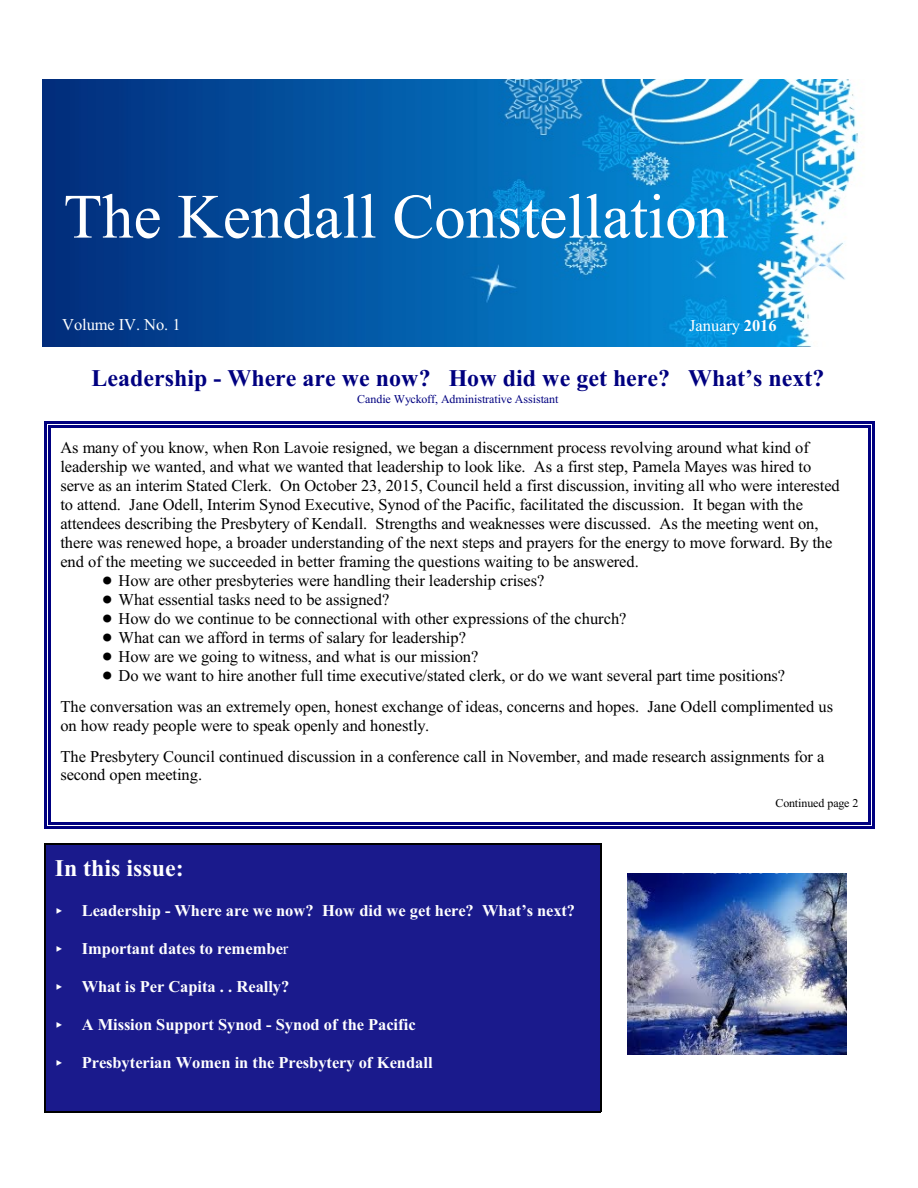
<style>
.page{position:relative;width:918px;height:1188px;background:#fff}
.page>*{position:absolute;margin:0;border:0;box-sizing:border-box;transform-origin:0 0}
.t1{font:63px "Times New Roman";color:#fff}
.t2{font:700 24px "Times New Roman";color:#000080}
.t3{font:700 24px "Times New Roman";color:#fff}
.t4{font:16.5px/19px "Times New Roman";letter-spacing:-.005em;color:#000}
.t5{font:700 16.5px "Times New Roman";color:#fff}
.t6{font:16.5px "Times New Roman";color:#fff}
.t7{font:12px "Times New Roman";letter-spacing:-.005em;color:#000080}
.t8{font:12px "Times New Roman";letter-spacing:-.01em;color:#000}
.s1{font-weight:700}
.s2{font-weight:400}
</style>
<div class="page">
<img style="left:42px;top:79px;width:816px;height:267px">
<div style="left:44px;top:843px;width:557px;height:269px;background:#1a1a8c"></div>
<hr style="left:44px;top:843px;width:2px;height:269px;background:#000">
<hr style="left:600px;top:843px;width:1px;height:269px;background:#000">
<hr style="left:44px;top:843px;width:557px;height:2px;background:#000">
<hr style="left:44px;top:1111px;width:557px;height:1px;background:#000">
<hr style="left:49px;top:426px;width:2px;height:399px;background:#000080">
<hr style="left:868px;top:426px;width:2px;height:399px;background:#000080">
<hr style="left:49px;top:426px;width:821px;height:2px;background:#000080">
<hr style="left:49px;top:822px;width:821px;height:3px;background:#000080">
<hr style="left:44px;top:421px;width:3px;height:408px;background:#000080">
<hr style="left:872px;top:421px;width:3px;height:408px;background:#000080">
<hr style="left:44px;top:421px;width:831px;height:3px;background:#000080">
<hr style="left:44px;top:827px;width:831px;height:2px;background:#000080">
<img style="left:627px;top:874px;width:220px;height:180px">
<h1 class="t1" style="left:64px;top:194px;width:666px">The Kendall Constellation</h1>
<p class="t6" style="left:62px;top:319px;width:120px">Volume IV. No. 1</p>
<h2 class="t2" style="left:92px;top:370px;width:734px">Leadership - Where are we now? How did we get here? What’s next?</h2>
<p class="t7" style="left:357px;top:394px;width:203px">Candie Wyckoff, Administrative Assistant</p>
<p class="t6" style="left:689px;top:320px;width:89px">January <span class="s1">2016</span></p>
<p class="t4" style="left:60px;top:439px;width:750px">As many of you know, when Ron Lavoie resigned, we began a discernment process revolving around what kind of</p>
<p class="t4" style="left:60px;top:458px;width:752px">leadership we wanted, and what we wanted that leadership to look like. As a first step, Pamela Mayes was hired to</p>
<p class="t4" style="left:60px;top:477px;width:781px">serve as an interim Stated Clerk. On October 23, 2015, Council held a first discussion, inviting all who were interested</p>
<p class="t4" style="left:60px;top:496px;width:744px">to attend. Jane Odell, Interim Synod Executive, Synod of the Pacific, facilitated the discussion. It began with the</p>
<p class="t4" style="left:60px;top:515px;width:760px">attendees describing the Presbytery of Kendall. Strengths and weaknesses were discussed. As the meeting went on,</p>
<p class="t4" style="left:60px;top:534px;width:773px">there was renewed hope, a broader understanding of the next steps and prayers for the energy to move forward. By the</p>
<p class="t4" style="left:60px;top:553px;width:580px">end of the meeting we succeeded in better framing the questions waiting to be answered.</p>
<p class="t4" style="left:119px;top:572px;width:427px">How are other presbyteries were handling their leadership crises?</p>
<p class="t4" style="left:119px;top:591px;width:272px">What essential tasks need to be assigned?</p>
<p class="t4" style="left:119px;top:610px;width:510px">How do we continue to be connectional with other expressions of the church?</p>
<p class="t4" style="left:119px;top:629px;width:349px">What can we afford in terms of salary for leadership?</p>
<p class="t4" style="left:119px;top:648px;width:361px">How are we going to witness, and what is our mission?</p>
<p class="t4" style="left:119px;top:667px;width:668px">Do we want to hire another full time executive/stated clerk, or do we want several part time positions?</p>
<p class="t4" style="left:60px;top:698px;width:774px">The conversation was an extremely open, honest exchange of ideas, concerns and hopes. Jane Odell complimented us on how ready people were to speak openly and honestly.</p>
<p class="t4" style="left:60px;top:748px;width:765px">The Presbytery Council continued discussion in a conference call in November, and made research assignments for a second open meeting.</p>
<p class="t8" style="left:775px;top:799px;width:85px">Continued page 2</p>
<h2 class="t3" style="left:55px;top:860px;width:131px">In this issue:</h2>
<p class="t5" style="left:82px;top:905px;width:495px">Leadership - Where are we now? How did we get here? What’s next?</p>
<p class="t5" style="left:82px;top:943px;width:208px">Important dates to remembe<span class="s2">r</span></p>
<p class="t5" style="left:82px;top:981px;width:209px">What is Per Capita . . Really?</p>
<p class="t5" style="left:82px;top:1019px;width:336px">A Mission Support Synod - Synod of the Pacific</p>
<p class="t5" style="left:82px;top:1057px;width:352px">Presbyterian Women in the Presbytery of Kendall</p>
</div>
